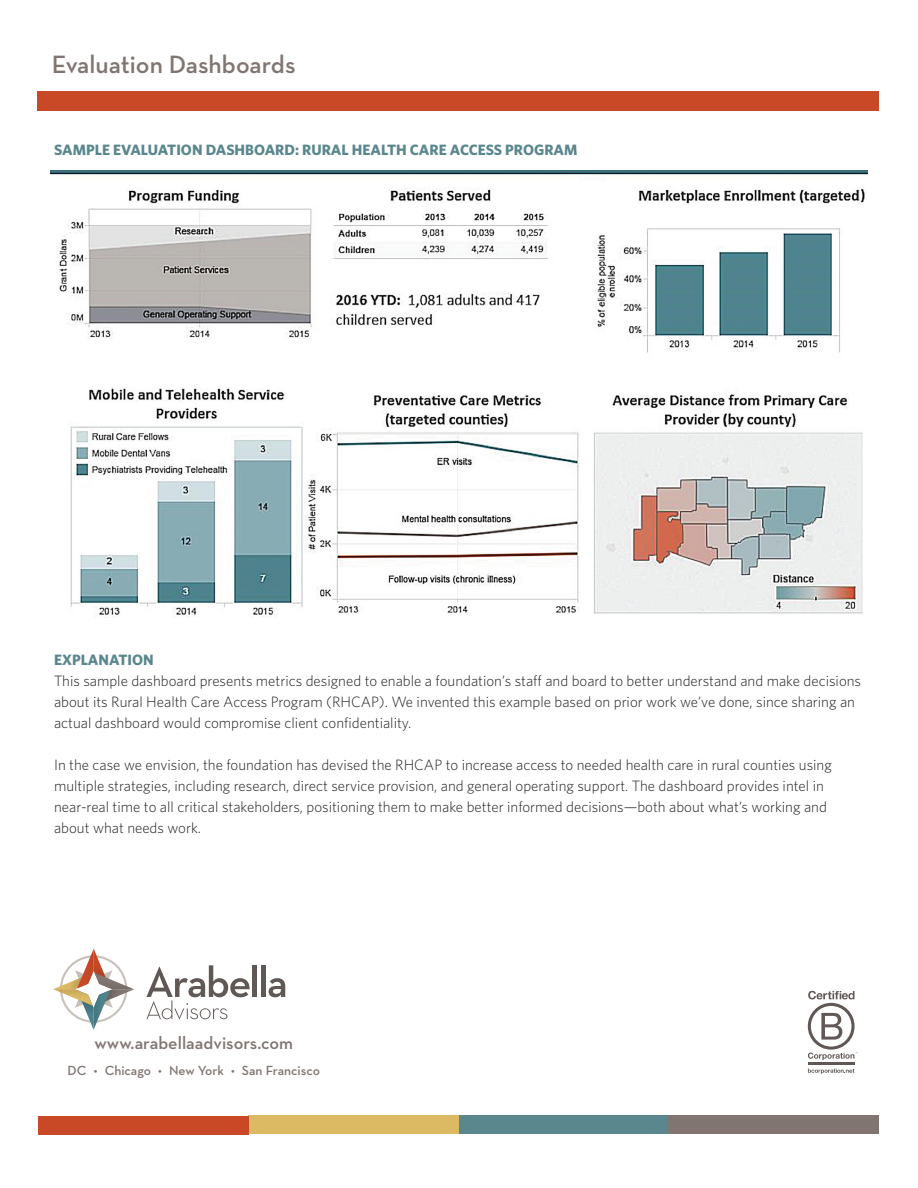
<style>
.page{position:relative;width:918px;height:1188px;background:#fff}
.page>*{position:absolute;margin:0;border:0;box-sizing:border-box;transform-origin:0 0}
.t1{font:600 25.5px "Neutra Text";color:#807571}
.t2{font:600 18px "Neutra Text";color:#807571}
.t3{font:300 15px/21px "Whitney";color:#231f20}
.t4{font:700 15px "Whitney";color:#5a868d}
.t5{font:600 13.5px "Neutra Text";color:#807571}
</style>
<div class="page">
<div style="left:37px;top:91px;width:842px;height:20px;background:#c94927"></div>
<svg style="left:53px;top:949px;width:81px;height:81px"></svg>
<hr style="left:253px;top:965px;width:4px;height:32px;background:#605855">
<div style="left:261px;top:965px;width:5px;height:32px;background:#605855"></div>
<svg style="left:269px;top:978px;width:16px;height:19px"></svg>
<svg style="left:146px;top:965px;width:104px;height:54px"></svg>
<svg style="left:808px;top:1069px;width:46px;height:5px"></svg>
<hr style="left:808px;top:1062px;width:47px;height:3px;background:#605855">
<svg style="left:808px;top:991px;width:50px;height:69px"></svg>
<img style="left:51px;top:171px;width:816px;height:447px">
<div style="left:459px;top:1116px;width:210px;height:18px;background:#5a868d"></div>
<div style="left:249px;top:1116px;width:210px;height:18px;background:#dcb963"></div>
<div style="left:669px;top:1116px;width:210px;height:18px;background:#807571"></div>
<div style="left:39px;top:1116px;width:210px;height:18px;background:#c94927"></div>
<h1 class="t1" style="left:52px;top:49px;width:245px">Evaluation Dashboards</h1>
<p class="t4" style="left:54px;top:140px;width:308px">SAMPLE EVALUATION DASHBOARD: RURAL HEAL</p>
<p class="t4" style="left:387px;top:140px;width:192px">TH CARE ACCESS PROGRAM</p>
<p class="t4" style="left:54px;top:650px;width:101px">EXPLANATION</p>
<p class="t3" style="left:54px;top:670px;width:809px">This sample dashboard presents metrics designed to enable a foundation’s staff and board to better understand and make decisions about its Rural Health Care Access Program (RHCAP). We invented this example based on prior work we’ve done, since sharing an actual dashboard would compromise client confidentiality.</p>
<p class="t3" style="left:54px;top:754px;width:779px">In the case we envision, the foundation has devised the RHCAP to increase access to needed health care in rural counties using multiple strategies, including research, direct service provision, and general operating support. The dashboard provides intel in near-real time to all critical stakeholders, positioning them to make better informed decisions—both about what’s working and about what needs work.</p>
<p class="t2" style="left:94px;top:1032px;width:200px">www.arabellaadvisors.com</p>
<p class="t5" style="left:68px;top:1062px;width:254px">DC • Chicago • New York • San Francisco</p>
</div>
